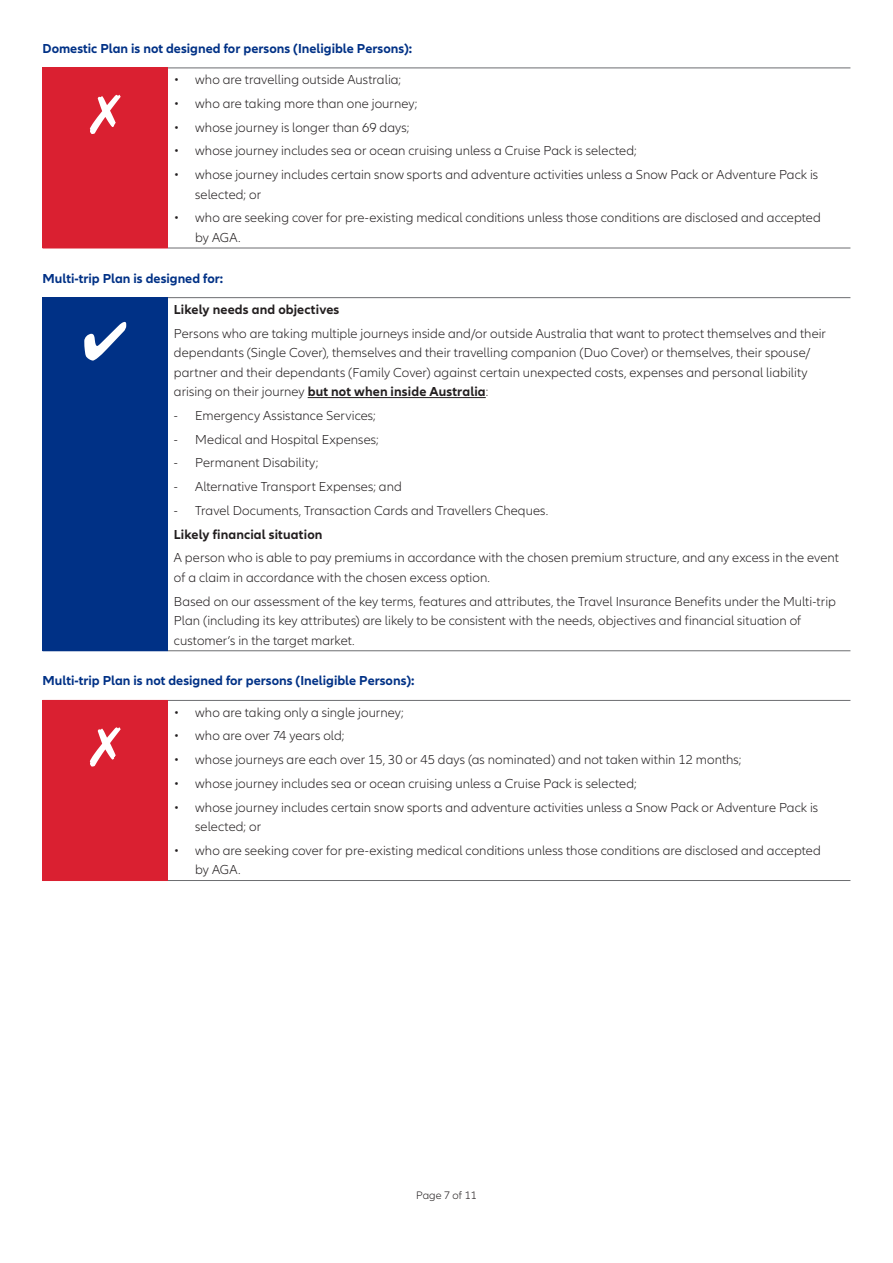
<style>
.page{position:relative;width:893px;height:1263px;background:#fff}
.page>*{position:absolute;margin:0;border:0;box-sizing:border-box;transform-origin:0 0}
.t1{font:300 13.5px/19.5px "Allianz Neo";letter-spacing:.005em;color:#231f20}
.t2{font:700 13.5px "Allianz Neo";color:#003186}
.t3{font:700 13.5px "Allianz Neo";letter-spacing:.01em;color:#231f20}
.t4{font:300 11.25px "Allianz Neo";color:#231f20}
.s1{font-weight:700}
</style>
<div class="page">
<div style="left:43px;top:68px;width:125px;height:180px;background:#da2031"></div>
<hr style="left:168px;top:248px;width:682px;height:1px;background:#6c6d70">
<hr style="left:168px;top:68px;width:682px;height:1px;background:#6c6d70">
<hr style="left:43px;top:248px;width:125px;height:1px;background:#da2031">
<div style="left:43px;top:298px;width:125px;height:353px;background:#003186"></div>
<hr style="left:168px;top:650px;width:682px;height:1px;background:#6c6d70">
<hr style="left:168px;top:297px;width:682px;height:1px;background:#6c6d70">
<hr style="left:43px;top:297px;width:125px;height:1px;background:#003186">
<hr style="left:308px;top:397px;width:178px;height:1px;background:#231f20">
<div style="left:43px;top:700px;width:125px;height:180px;background:#da2031"></div>
<hr style="left:168px;top:880px;width:682px;height:1px;background:#6c6d70">
<hr style="left:168px;top:700px;width:682px;height:1px;background:#6c6d70">
<hr style="left:43px;top:880px;width:125px;height:1px;background:#da2031">
<p class="t2" style="left:43px;top:40px;width:371px">Domestic Plan is not designed for persons (Ineligible Persons):</p>
<p class="t1" style="left:174px;top:70px;width:229px">• who are travelling outside Australia;</p>
<p class="t1" style="left:174px;top:94px;width:245px">• who are taking more than one journey;</p>
<p class="t1" style="left:174px;top:118px;width:237px">• whose journey is longer than 69 days;</p>
<p class="t1" style="left:174px;top:142px;width:464px">• whose journey includes sea or ocean cruising unless a Cruise Pack is selected;</p>
<p class="t1" style="left:195px;top:165px;width:624px;text-indent:-21px">• whose journey includes certain snow sports and adventure activities unless a Snow Pack or Adventure Pack is selected; or</p>
<p class="t1" style="left:195px;top:209px;width:627px;text-indent:-21px">• who are seeking cover for pre-existing medical conditions unless those conditions are disclosed and accepted by AGA.</p>
<p class="t2" style="left:43px;top:270px;width:182px">Multi-trip Plan is designed for:</p>
<p class="t3" style="left:174px;top:302px;width:167px">Likely needs and objectives</p>
<p class="t1" style="left:174px;top:324px;width:654px">Persons who are taking multiple journeys inside and/or outside Australia that want to protect themselves and their dependants (Single Cover), themselves and their travelling companion (Duo Cover) or themselves, their spouse/ partner and their dependants (Family Cover) against certain unexpected costs, expenses and personal liability arising on their journey <span class="s1">but not when inside Australia</span>:</p>
<p class="t1" style="left:174px;top:406px;width:203px">- Emergency Assistance Services;</p>
<p class="t1" style="left:174px;top:430px;width:206px">- Medical and Hospital Expenses;</p>
<p class="t1" style="left:174px;top:454px;width:146px">- Permanent Disability;</p>
<p class="t1" style="left:174px;top:477px;width:229px">- Alternative Transport Expenses; and</p>
<p class="t1" style="left:174px;top:501px;width:376px">- Travel Documents, Transaction Cards and Travellers Cheques.</p>
<p class="t3" style="left:174px;top:526px;width:150px">Likely financial situation</p>
<p class="t1" style="left:174px;top:549px;width:666px">A person who is able to pay premiums in accordance with the chosen premium structure, and any excess in the event of a claim in accordance with the chosen excess option.</p>
<p class="t1" style="left:174px;top:592px;width:663px">Based on our assessment of the key terms, features and attributes, the Travel Insurance Benefits under the Multi-trip<br>Plan (including its key attributes) are likely to be consistent with the needs, objectives and financial situation of customer’s in the target market.</p>
<p class="t2" style="left:43px;top:673px;width:374px">Multi-trip Plan is not designed for persons (Ineligible Persons):</p>
<p class="t1" style="left:174px;top:703px;width:231px">• who are taking only a single journey;</p>
<p class="t1" style="left:174px;top:727px;width:172px">• who are over 74 years old;</p>
<p class="t1" style="left:174px;top:750px;width:569px">• whose journeys are each over 15, 30 or 45 days (as nominated) and not taken within 12 months;</p>
<p class="t1" style="left:174px;top:774px;width:464px">• whose journey includes sea or ocean cruising unless a Cruise Pack is selected;</p>
<p class="t1" style="left:195px;top:798px;width:624px;text-indent:-21px">• whose journey includes certain snow sports and adventure activities unless a Snow Pack or Adventure Pack is selected; or</p>
<p class="t1" style="left:195px;top:841px;width:627px;text-indent:-21px">• who are seeking cover for pre-existing medical conditions unless those conditions are disclosed and accepted by AGA.</p>
<p class="t4" style="left:416px;top:1189px;width:62px">Page 7 of 11</p>
</div>
